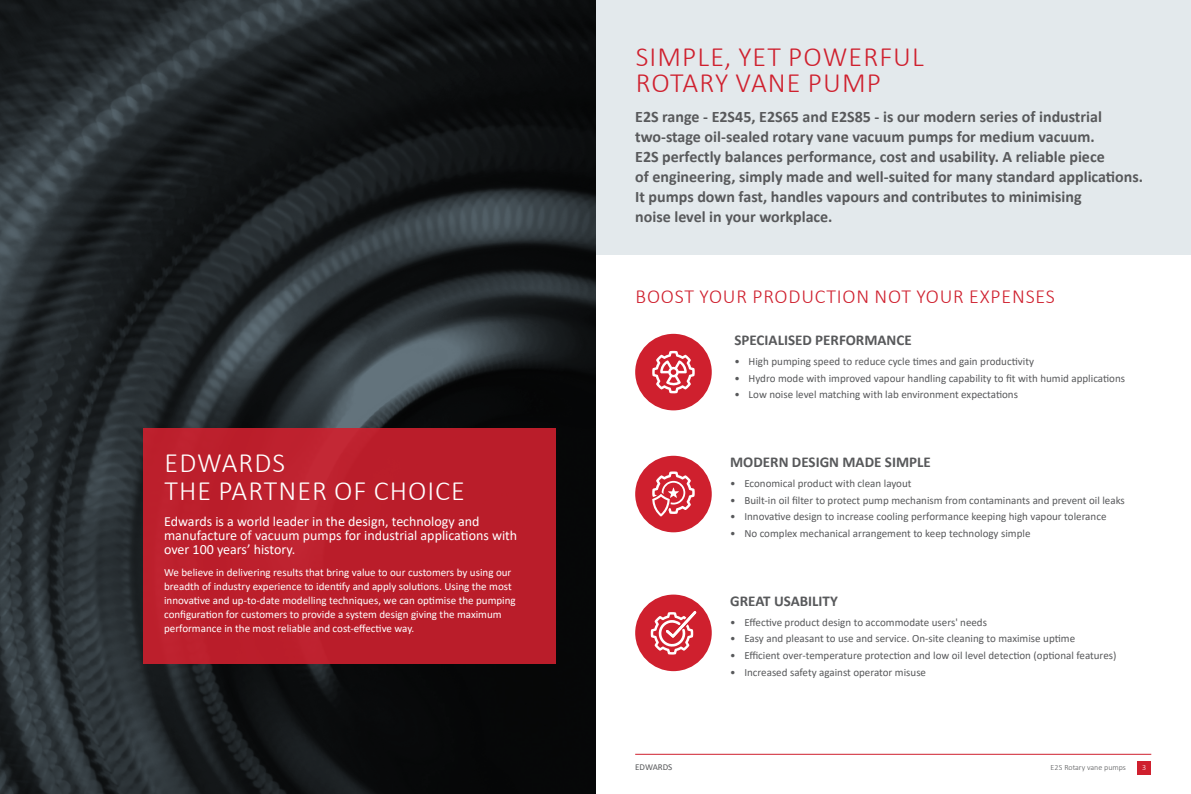
<style>
.page{position:relative;width:1191px;height:794px;background:#fff}
.page>*{position:absolute;margin:0;border:0;box-sizing:border-box;transform-origin:0 0}
.t1{font:300 28px/26px "Calibri";letter-spacing:.04em;color:#cf202e}
.t2{font:300 28px/28px "Calibri";letter-spacing:.035em;color:#fff}
.t3{font:300 20px "Calibri";letter-spacing:.04em;color:#cf202e}
.t4{font:700 16px/20px "Calibri";color:#58595b}
.t5{font:700 15px "Calibri";color:#58595b}
.t6{font:14px/14px "Calibri";color:#fff}
.t7{font:11px "Calibri";color:#58595b}
.t8{font:11px/14px "Calibri";color:#fff}
.t9{font:9px "Calibri";color:#58595b}
.t10{font:300 8px "Calibri";color:#58595b}
.t11{font:300 8px "Calibri";color:#fff}
</style>
<div class="page">
<hr style="left:635px;top:754px;width:516px;height:1px;background:#cf202e">
<div style="left:595px;top:0;width:596px;height:255px;background:#e3e9ec"></div>
<img style="left:0;top:0;width:595px;height:794px">
<div style="left:635px;top:456px;width:76px;height:76px;background:#cf202e;border-radius:50%"></div>
<div style="left:1137px;top:761px;width:14px;height:13px;background:#cf202e"></div>
<div style="left:143px;top:428px;width:413px;height:236px;background:#ba1d2a"></div>
<div style="left:635px;top:334px;width:76px;height:76px;background:#cf202e;border-radius:50%"></div>
<svg style="left:652px;top:351px;width:43px;height:42px"></svg>
<div style="left:635px;top:594px;width:76px;height:77px;background:#cf202e;border-radius:50%"></div>
<svg style="left:650px;top:611px;width:46px;height:44px"></svg>
<svg style="left:652px;top:471px;width:43px;height:45px"></svg>
<h1 class="t2" style="left:165px;top:449px;width:302px">EDWARDS<br>THE PARTNER OF CHOICE</h1>
<p class="t6" style="left:164px;top:513px;width:355px">Edwards is a world leader in the design, technology and manufacture of vacuum pumps for industrial applications with over 100 years’ history.</p>
<p class="t8" style="left:164px;top:565px;width:353px">We believe in delivering results that bring value to our customers by using our breadth of industry experience to identify and apply solutions. Using the most innovative and up-to-date modelling techniques, we can optimise the pumping configuration for customers to provide a system design giving the maximum performance in the most reliable and cost-effective way.</p>
<h1 class="t1" style="left:636px;top:44px;width:290px">SIMPLE, YET POWERFUL<br>ROTARY VANE PUMP</h1>
<p class="t4" style="left:635px;top:106px;width:509px">E2S range - E2S45, E2S65 and E2S85 - is our modern series of industrial two-stage oil-sealed rotary vane vacuum pumps for medium vacuum.<br>E2S perfectly balances performance, cost and usability. A reliable piece<br>of engineering, simply made and well-suited for many standard applications.<br>It pumps down fast, handles vapours and contributes to minimising<br>noise level in your workplace.</p>
<h2 class="t3" style="left:635px;top:283px;width:421px">BOOST YOUR PRODUCTION NOT YOUR EXPENSES</h2>
<h3 class="t5" style="left:734px;top:329px;width:179px">SPECIALISED PERFORMANCE</h3>
<p class="t7" style="left:734px;top:353px;width:301px">• High pumping speed to reduce cycle times and gain productivity</p>
<p class="t7" style="left:734px;top:370px;width:392px">• Hydro mode with improved vapour handling capability to fit with humid applications</p>
<p class="t7" style="left:734px;top:387px;width:285px">• Low noise level matching with lab environment expectations</p>
<h3 class="t5" style="left:730px;top:451px;width:202px">MODERN DESIGN MADE SIMPLE</h3>
<p class="t7" style="left:730px;top:475px;width:183px">• Economical product with clean layout</p>
<p class="t7" style="left:730px;top:492px;width:396px">• Built-in oil filter to protect pump mechanism from contaminants and prevent oil leaks</p>
<p class="t7" style="left:730px;top:509px;width:378px">• Innovative design to increase cooling performance keeping high vapour tolerance</p>
<p class="t7" style="left:730px;top:526px;width:302px">• No complex mechanical arrangement to keep technology simple</p>
<h3 class="t5" style="left:730px;top:590px;width:109px">GREAT USABILITY</h3>
<p class="t7" style="left:730px;top:614px;width:258px">• Effective product design to accommodate users' needs</p>
<p class="t7" style="left:730px;top:631px;width:346px">• Easy and pleasant to use and service. On-site cleaning to maximise uptime</p>
<p class="t7" style="left:730px;top:648px;width:388px">• Efficient over-temperature protection and low oil level detection (optional features)</p>
<p class="t7" style="left:730px;top:664px;width:197px">• Increased safety against operator misuse</p>
<p class="t9" style="left:635px;top:760px;width:39px">EDWARDS</p>
<p class="t10" style="left:1050px;top:762px;width:77px">E2S Rotary vane pumps</p>
<p class="t11" style="left:1142px;top:762px;width:6px">3</p>
</div>
